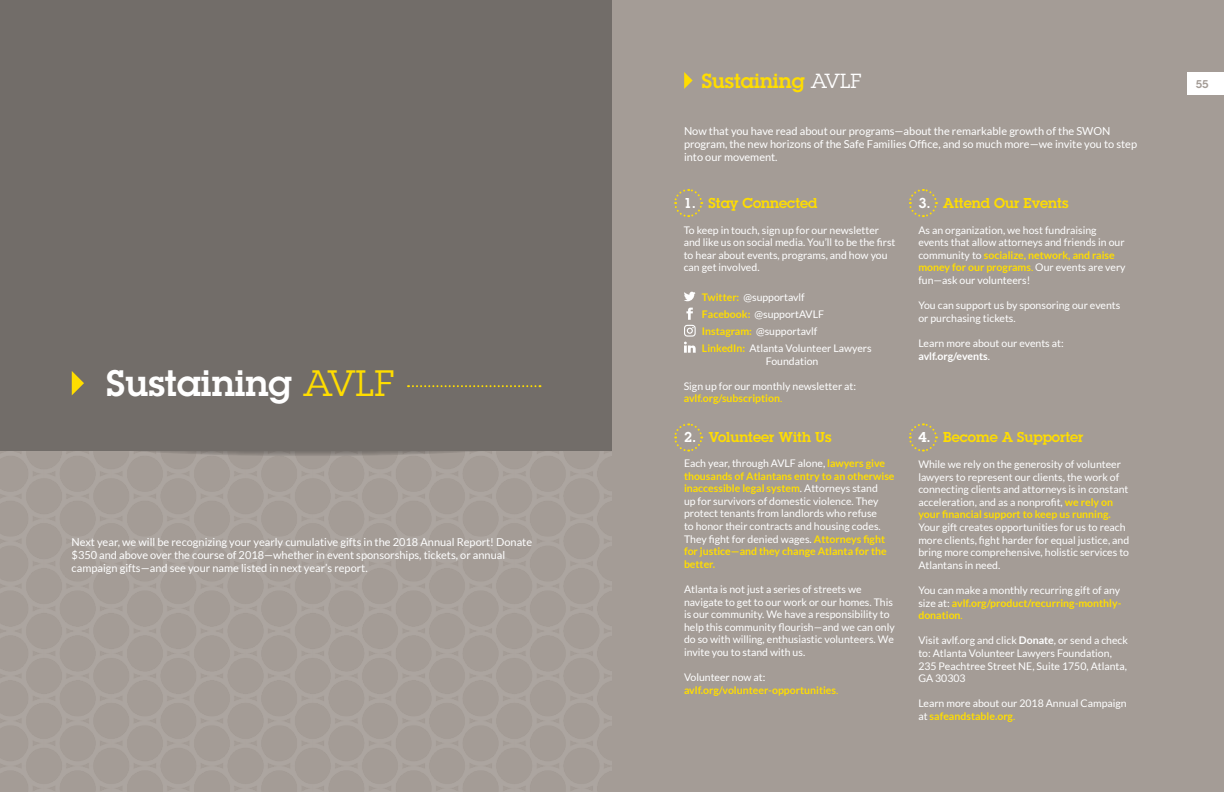
<style>
.page{position:relative;width:1224px;height:792px;background:#fff}
.page>*{position:absolute;margin:0;border:0;box-sizing:border-box;transform-origin:0 0}
.t1{font:600 36px "Lubalin Graph";color:#fff}
.t2{font:600 20px "Lubalin Graph";color:#fd0}
.t3{font:600 14px "Lubalin Graph";color:#fd0}
.t4{font:11px/13.2px "Lato";color:#fff}
.t5{font:600 11px "Lubalin Graph";color:#a49c96}
.t6{font:10.5px/12.6px "Lato";color:#fff}
.t7{font:700 10.5px/12.6px "Lato";color:#fd0}
.s1{font-weight:400;color:#fd0}
.s2{font-weight:400;color:#fff}
.s3{color:#fff}
.s4{font-weight:700;color:#fd0}
.s5{color:#fd0}
.s6{font-weight:400}
.s7{font-weight:700}
</style>
<div class="page">
<img style="left:0;top:450px;width:612px;height:342px">
<div style="left:612px;top:0;width:612px;height:792px;background:#a49c96"></div>
<svg style="left:46px;top:418px;width:523px;height:38px;background:#857f7b"></svg>
<div style="left:0;top:0;width:612px;height:450px;background:#726d69"></div>
<svg style="left:674px;top:189px;width:29px;height:29px"></svg>
<svg style="left:909px;top:189px;width:29px;height:29px"></svg>
<svg style="left:674px;top:423px;width:29px;height:29px"></svg>
<svg style="left:909px;top:423px;width:29px;height:29px"></svg>
<svg style="left:408px;top:385px;width:133px;height:2px"></svg>
<svg style="left:72px;top:371px;width:12px;height:24px"></svg>
<svg style="left:684px;top:72px;width:9px;height:17px"></svg>
<div style="left:1188px;top:72px;width:36px;height:23px;background:#fff"></div>
<svg style="left:684px;top:292px;width:12px;height:9px"></svg>
<svg style="left:684px;top:308px;width:12px;height:45px"></svg>
<h1 class="t1" style="left:107px;top:359px;width:289px">Sustaining <span class="s1">AVLF</span></h1>
<p class="t4" style="left:72px;top:535px;width:462px">Next year, we will be recognizing your yearly cumulative gifts in the 2018 Annual Report! Donate $350 and above over the course of 2018—whether in event sponsorships, tickets, or annual campaign gifts—and see your name listed in next year’s report.</p>
<h2 class="t2" style="left:702px;top:68px;width:161px">Sustaining <span class="s2">AVLF</span></h2>
<p class="t4" style="left:684px;top:124px;width:455px">Now that you have read about our programs—about the remarkable growth of the SWON program, the new horizons of the Safe Families Office, and so much more—we invite you to step into our movement.</p>
<h3 class="t3" style="left:684px;top:193px;width:135px"><span class="s3">1.</span> Stay Connected</h3>
<p class="t6" style="left:684px;top:223px;width:213px">To keep in touch, sign up for our newsletter and like us on social media. You’ll to be the first to hear about events, programs, and how you can get involved.</p>
<p class="t6" style="left:702px;top:289px;width:171px;line-height:17px"><span class="s4">Twitter:</span> @supportavlf<br><span class="s4">Facebook:</span> @supportAVLF<br><span class="s4">Instagram:</span> @supportavlf<br><span class="s4">LinkedIn:</span> Atlanta Volunteer Lawyers</p>
<p class="t6" style="left:766px;top:354px;width:54px">Foundation</p>
<p class="t6" style="left:684px;top:380px;width:174px">Sign up for our monthly newsletter at: <span class="s4">avlf.org/subscription</span><span class="s5">.</span></p>
<h3 class="t3" style="left:684px;top:428px;width:149px"><span class="s3">2.</span> Volunteer With Us</h3>
<p class="t6" style="left:684px;top:457px;width:212px">Each year, through AVLF alone, <span class="s4">lawyers give thousands of Atlantans entry to an otherwise inaccessible legal system</span>. Attorneys stand<br>up for survivors of domestic violence. They protect tenants from landlords who refuse<br>to honor their contracts and housing codes.<br>They fight for denied wages. <span class="s4">Attorneys fight for justice—and they change Atlanta for the better.</span></p>
<p class="t6" style="left:684px;top:583px;width:212px">Atlanta is not just a series of streets we navigate to get to our work or our homes. This is our community. We have a responsibility to help this community flourish—and we can only do so with willing, enthusiastic volunteers. We invite you to stand with us.</p>
<p class="t7" style="left:684px;top:671px;width:156px"><span class="s2">Volunteer now at: </span>avlf.org/volunteer-opportunities<span class="s6">.</span></p>
<h3 class="t3" style="left:918px;top:193px;width:152px"><span class="s3">3.</span> Attend Our Events</h3>
<p class="t6" style="left:918px;top:223px;width:209px">As an organization, we host fundraising events that allow attorneys and friends in our community to <span class="s4">socialize, network, and raise money for our programs</span><span class="s5">.</span> Our events are very fun—ask our volunteers!</p>
<p class="t6" style="left:918px;top:299px;width:204px">You can support us by sponsoring our events or purchasing tickets.</p>
<p class="t6" style="left:918px;top:337px;width:147px">Learn more about our events at: <span class="s7">avlf.org/events</span>.</p>
<h3 class="t3" style="left:918px;top:428px;width:167px"><span class="s3">4.</span> Become A Supporter</h3>
<p class="t6" style="left:918px;top:458px;width:212px">While we rely on the generosity of volunteer lawyers to represent our clients, the work of connecting clients and attorneys is in constant acceleration, and as a nonprofit, <span class="s4">we rely on your financial support to keep us running.</span></p>
<p class="t6" style="left:918px;top:521px;width:212px">Your gift creates opportunities for us to reach more clients, fight harder for equal justice, and bring more comprehensive, holistic services to Atlantans in need.</p>
<p class="t6" style="left:918px;top:584px;width:205px;text-align:justify">You can make a monthly recurring gift of any size at: <span class="s4">avlf.org/product/recurring-monthly&shy;donation</span><span class="s5">.</span></p>
<p class="t6" style="left:918px;top:634px;width:211px">Visit avlf.org and click <span class="s7">Donate</span>, or send a check to: Atlanta Volunteer Lawyers Foundation, 235 Peachtree Street NE, Suite 1750, Atlanta, GA 30303</p>
<p class="t6" style="left:918px;top:697px;width:210px">Learn more about our 2018 Annual Campaign at <span class="s4">safeandstable.org</span><span class="s5">.</span></p>
<p class="t5" style="left:1196px;top:77px;width:14px">55</p>
</div>
